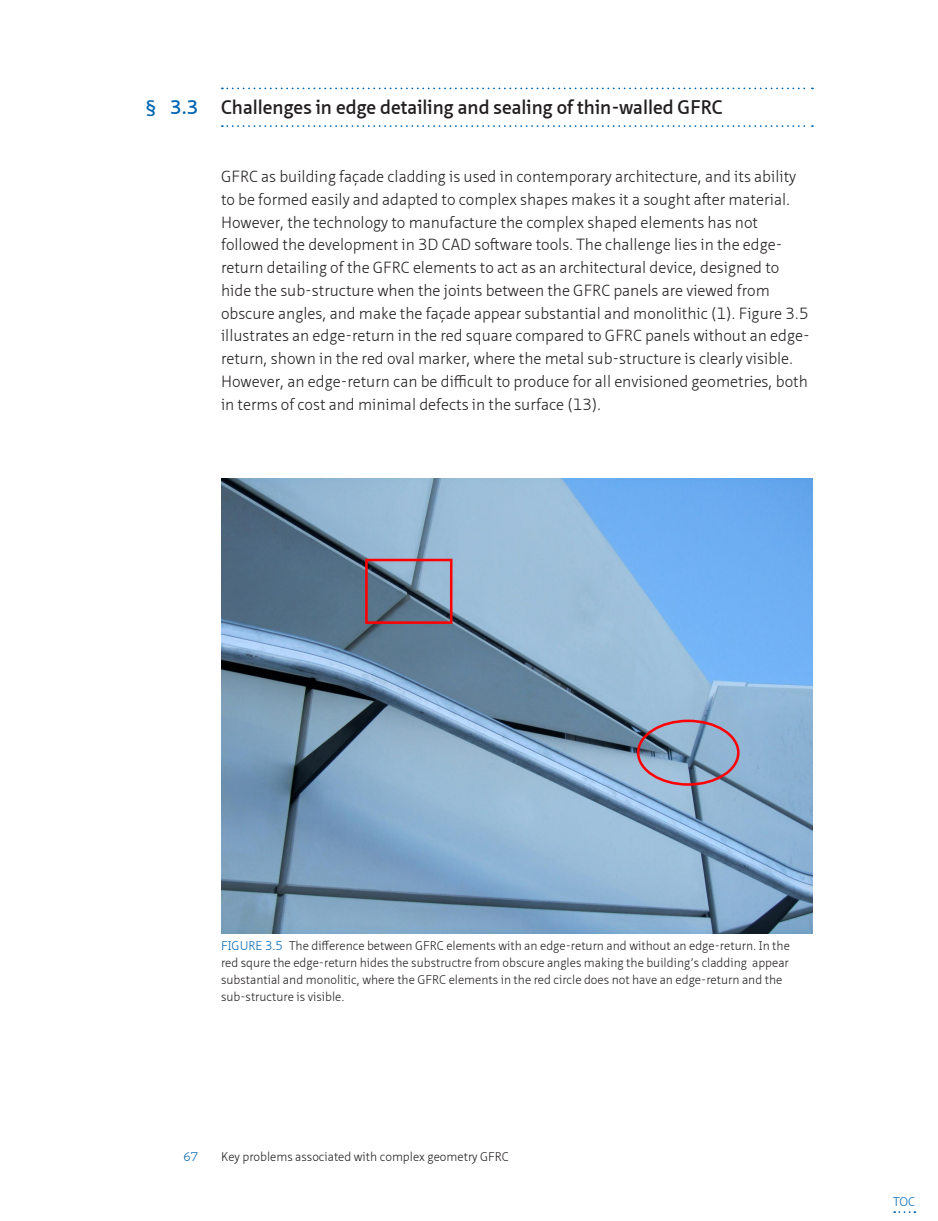
<style>
.page{position:relative;width:938px;height:1221px;background:#fff}
.page>*{position:absolute;margin:0;border:0;box-sizing:border-box;transform-origin:0 0}
.t1{font:600 19.25px "Neue Sans Pro";color:#231f20}
.BODY_Normal{font:300 15.75px/22.8px "Neue Sans Pro";color:#231f20}
.t2{font:300 12.25px/17.2px "Neue Sans Pro";color:#231f20}
.t3{font:300 12.25px "Neue Sans Pro";color:#0066b3}
.s1{color:#0066b3}
</style>
<div class="page">
<svg style="left:222px;top:88px;width:591px;height:1px"></svg>
<svg style="left:222px;top:125px;width:591px;height:2px"></svg>
<img style="left:221px;top:478px;width:591px;height:455px">
<div style="left:365px;top:558px;width:87px;height:66px;border:3px solid #f00"></div>
<div style="left:637px;top:719px;width:102px;height:66px;border:3px solid #f00;border-radius:50%"></div>
<svg style="left:894px;top:1211px;width:21px;height:1px"></svg>
<p class="t1" style="left:145px;top:94px;width:579px"><span class="s1">§ 3.3</span> Challenges in edge detailing and sealing of thin-walled GFRC</p>
<p class="BODY_Normal" style="left:221px;top:165px;width:590px">GFRC as building façade cladding is used in contemporary architecture, and its ability to be formed easily and adapted to complex shapes makes it a sought after material.<br>However, the technology to manufacture the complex shaped elements has not followed the development in 3D CAD software tools. The challenge lies in the edge&shy;return detailing of the GFRC elements to act as an architectural device, designed to hide the sub-structure when the joints between the GFRC panels are viewed from obscure angles, and make the façade appear substantial and monolithic (1). Figure 3.5 illustrates an edge-return in the red square compared to GFRC panels without an edge&shy;return, shown in the red oval marker, where the metal sub-structure is clearly visible.<br>However, an edge-return can be difficult to produce for all envisioned geometries, both in terms of cost and minimal defects in the surface (13).</p>
<p class="t2" style="left:221px;top:936px;width:570px;text-indent:44px"><span class="s1">3.5</span> The difference between GFRC elements with an edge-return and without an edge-return. In the red squre the edge-return hides the substructre from obscure angles making the building’s cladding appear substantial and monolitic, where the GFRC elements in the red circle does not have an edge-return and the sub-structure is visible.</p>
<p class="t3" style="left:221px;top:937px;width:15px">Figure</p>
<p class="t3" style="left:183px;top:1148px;width:16px">67</p>
<p class="t2" style="left:221px;top:1147px;width:289px">Key problems associated with complex geometry GFRC</p>
<p class="t3" style="left:893px;top:1193px;width:23px">TOC</p>
</div>
